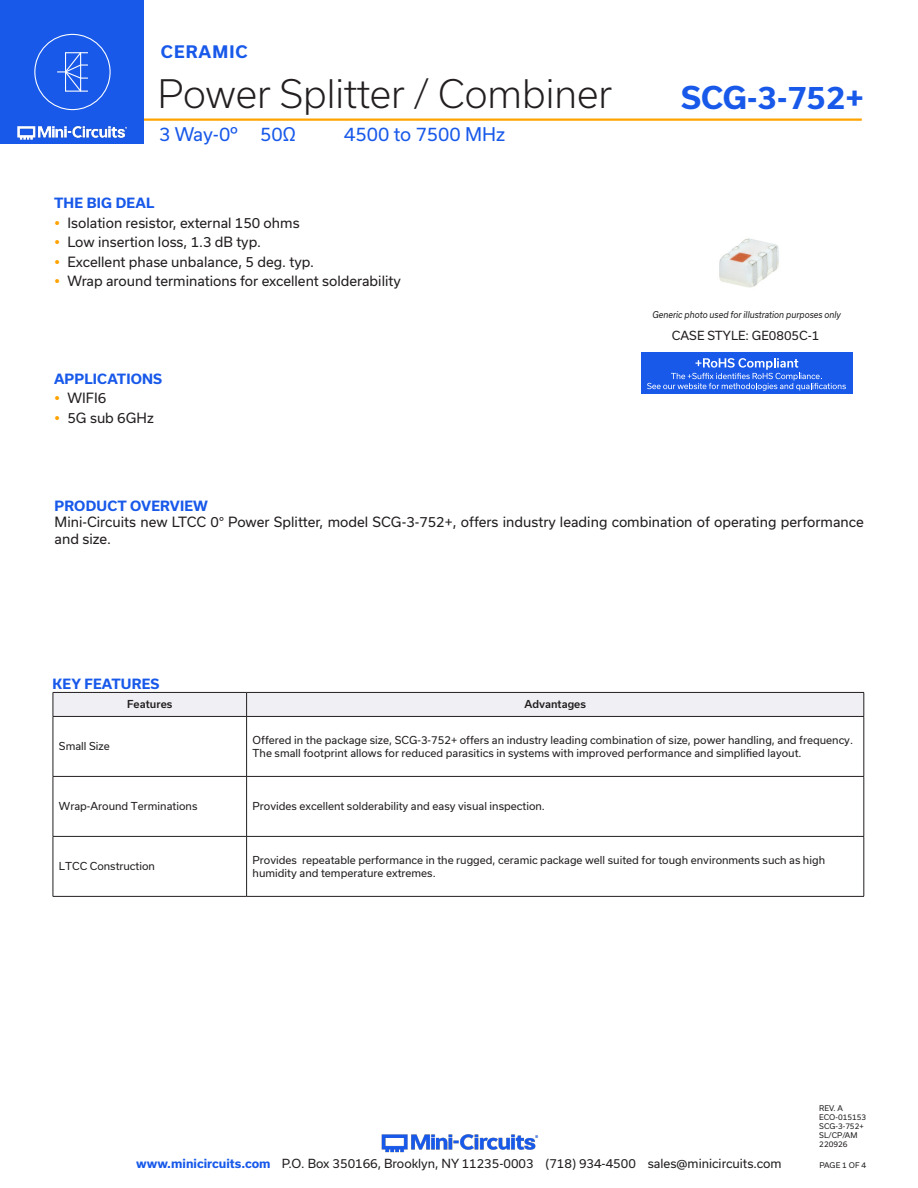
<style>
.page{position:relative;width:918px;height:1188px;background:#fff}
.page>*{position:absolute;margin:0;border:0;box-sizing:border-box;transform-origin:0 0}
.t1{font:300 37.5px "Usual";color:#231f20}
.t2{font:700 30px "Usual";letter-spacing:-.005em;color:#1859ea}
.t3{font:18px "Usual";color:#1859ea}
.t4{font:700 16.5px "Usual";letter-spacing:.065em;color:#1859ea}
.Regular_Copy{font:13.5px/16.2px "Usual";color:#231f20}
.Blue_Headers{font:700 13.5px "Usual";letter-spacing:.015em;color:#1859ea}
.t5{font:12px "Usual";color:#231f20}
.Table_Body_Left_Just{font:10.5px/12.6px "Usual";color:#231f20}
.Table_Header_Center{font:500 10.5px "Usual";color:#231f20}
.t6{font:italic 9px "Usual";color:#231f20;scale:.9 1}
.Revision{font:7.5px "Usual";color:#231f20}
.s1{font-weight:700;color:#1859ea}
</style>
<div class="page">
<img style="left:381px;top:1134px;width:158px;height:19px">
<hr style="left:129px;top:118px;width:733px;height:3px;background:#ffa300">
<div style="left:0;top:0;width:144px;height:144px;background:#1859ea"></div>
<img style="left:17px;top:120px;width:128px;height:20px">
<svg style="left:53px;top:692px;width:812px;height:24px"></svg>
<hr style="left:53px;top:716px;width:194px;height:1px;background:#231f20">
<hr style="left:53px;top:717px;width:1px;height:59px;background:#231f20">
<hr style="left:247px;top:716px;width:617px;height:1px;background:#231f20">
<hr style="left:246px;top:717px;width:1px;height:59px;background:#231f20">
<hr style="left:864px;top:717px;width:1px;height:59px;background:#231f20">
<hr style="left:53px;top:776px;width:194px;height:1px;background:#231f20">
<hr style="left:53px;top:777px;width:1px;height:59px;background:#231f20">
<hr style="left:247px;top:776px;width:617px;height:1px;background:#231f20">
<hr style="left:246px;top:777px;width:1px;height:59px;background:#231f20">
<hr style="left:864px;top:777px;width:1px;height:59px;background:#231f20">
<hr style="left:53px;top:836px;width:194px;height:1px;background:#231f20">
<hr style="left:53px;top:837px;width:1px;height:59px;background:#231f20">
<hr style="left:247px;top:836px;width:617px;height:1px;background:#231f20">
<hr style="left:246px;top:837px;width:1px;height:59px;background:#231f20">
<hr style="left:864px;top:837px;width:1px;height:59px;background:#231f20">
<hr style="left:53px;top:896px;width:194px;height:1px;background:#231f20">
<hr style="left:247px;top:896px;width:617px;height:1px;background:#231f20">
<div style="left:641px;top:353px;width:211px;height:41px;background:#1859ea"></div>
<svg style="left:647px;top:358px;width:199px;height:33px"></svg>
<img style="left:719px;top:238px;width:60px;height:50px">
<div style="left:34px;top:34px;width:77px;height:76px;border:1px solid #fff;border-radius:50%"></div>
<svg style="left:57px;top:52px;width:31px;height:40px"></svg>
<h3 class="t4" style="left:161px;top:42px;width:88px">CERAMIC</h3>
<h1 class="t1" style="left:158px;top:73px;width:456px">Power Splitter / Combiner</h1>
<h3 class="t3" style="left:159px;top:124px;width:138px">3 Way-0º 50Ω</h3>
<h3 class="t3" style="left:344px;top:124px;width:163px">4500 to 7500 MHz</h3>
<p class="Blue_Headers" style="left:54px;top:195px;width:102px">THE BIG DEAL</p>
<p class="Regular_Copy" style="left:68px;top:214px;width:234px">Isolation resistor, external 150 ohms</p>
<p class="Regular_Copy" style="left:68px;top:234px;width:195px">Low insertion loss, 1.3 dB typ.</p>
<p class="Regular_Copy" style="left:68px;top:253px;width:248px">Excellent phase unbalance, 5 deg. typ.</p>
<p class="Regular_Copy" style="left:68px;top:273px;width:335px">Wrap around terminations for excellent solderability</p>
<p class="Blue_Headers" style="left:54px;top:371px;width:110px">APPLICATIONS</p>
<p class="Regular_Copy" style="left:68px;top:390px;width:40px">WIFI6</p>
<p class="Regular_Copy" style="left:68px;top:409px;width:88px">5G sub 6GHz</p>
<h2 class="t2" style="left:681px;top:80px;width:184px">SCG-3-752+</h2>
<p class="t6" style="left:652px;top:310px;width:211px">Generic photo used for illustration purposes only</p>
<p class="t5" style="left:672px;top:329px;width:149px">CASE STYLE: GE0805C-1</p>
<p class="Blue_Headers" style="left:55px;top:498px;width:155px">PRODUCT OVERVIEW</p>
<p class="Regular_Copy" style="left:55px;top:514px;width:811px">Mini-Circuits new LTCC 0° Power Splitter, model SCG-3-752+, offers industry leading combination of operating performance and size.</p>
<p class="Blue_Headers" style="left:52px;top:676px;width:108px">KEY FEATURES</p>
<p class="Table_Header_Center" style="left:127px;top:698px;width:47px">Features</p>
<p class="Table_Header_Center" style="left:524px;top:698px;width:63px">Advantages</p>
<p class="Table_Body_Left_Just" style="left:59px;top:740px;width:52px">Small Size</p>
<p class="Table_Body_Left_Just" style="left:253px;top:734px;width:602px">Offered in the package size, SCG-3-752+ offers an industry leading combination of size, power handling, and frequency.<br>The small footprint allows for reduced parasitics in systems with improved performance and simplified layout.</p>
<p class="Table_Body_Left_Just" style="left:59px;top:800px;width:140px">Wrap-Around Terminations</p>
<p class="Table_Body_Left_Just" style="left:253px;top:800px;width:294px">Provides excellent solderability and easy visual inspection.</p>
<p class="Table_Body_Left_Just" style="left:59px;top:860px;width:98px">LTCC Construction</p>
<p class="Table_Body_Left_Just" style="left:253px;top:854px;width:574px">Provides repeatable performance in the rugged, ceramic package well suited for tough environments such as high humidity and temperature extremes.</p>
<p class="Revision" style="left:819px;top:1104px;width:25px">REV. A</p>
<p class="Revision" style="left:819px;top:1113px;width:48px">ECO-015153</p>
<p class="Revision" style="left:819px;top:1122px;width:46px">SCG-3-752+</p>
<p class="Revision" style="left:819px;top:1131px;width:40px">SL/CP/AM</p>
<p class="Revision" style="left:819px;top:1140px;width:30px">220926</p>
<p class="t5" style="left:136px;top:1157px;width:647px"><span class="s1">www.minicircuits.com</span> P.O. Box 350166, Brooklyn, NY 11235-0003 (718) 934-4500 sales@minicircuits.com</p>
<p class="Revision" style="left:819px;top:1161px;width:48px">PAGE 1 OF 4</p>
</div>
